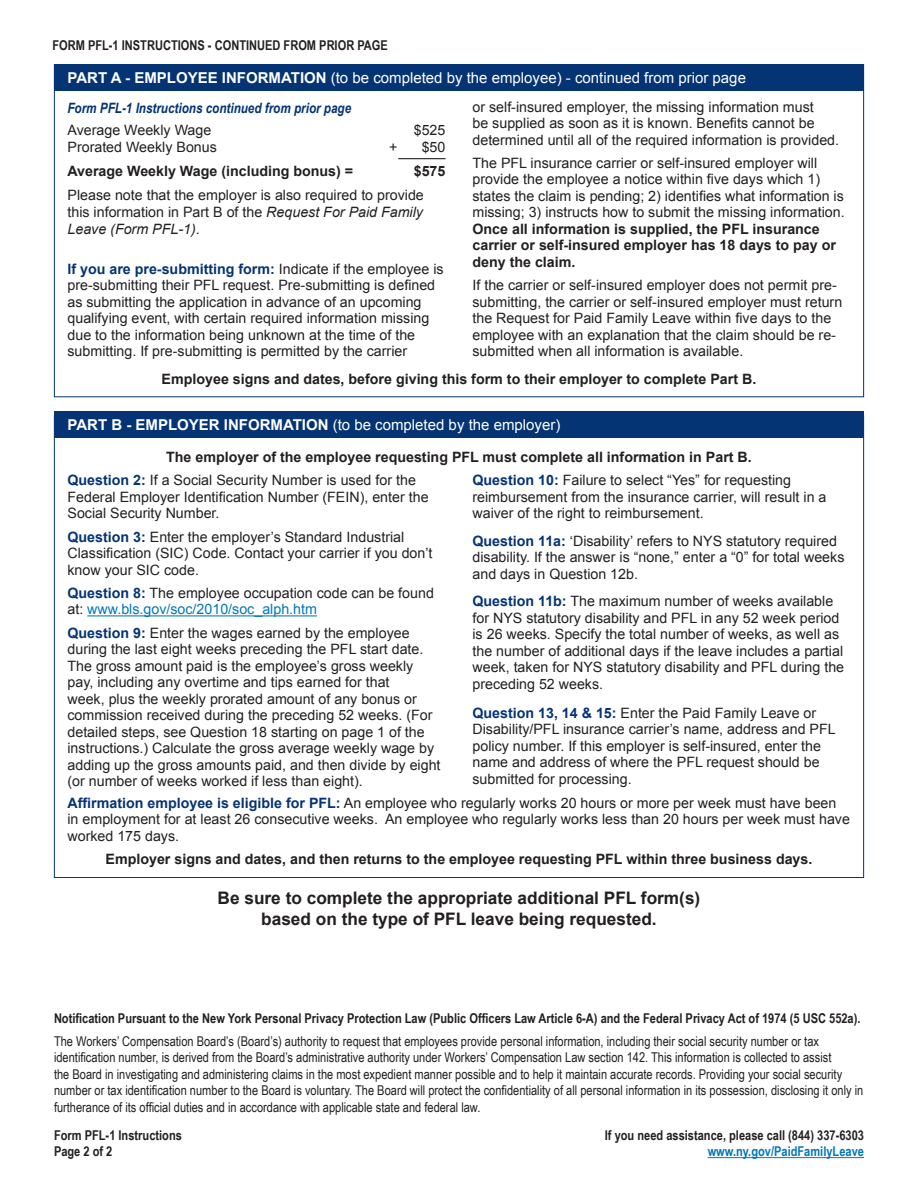
<style>
.page{position:relative;width:918px;height:1188px;background:#fff}
.page>*{position:absolute;margin:0;border:0;box-sizing:border-box;transform-origin:0 0}
.t1{font:700 17.25px/20.7px "Arial";color:#231f20;text-align:center}
.t2{font:15px "Arial";color:#fff}
.t3{font:14.25px/16.5px "Arial";color:#231f20}
.t4{font:700 14.25px/16.5px "Arial";color:#231f20}
.t5{font:italic 700 14.25px "Arial Narrow";color:#053474}
.t6{font:13.5px/16.5px "Arial Narrow";color:#231f20}
.t7{font:700 13.5px/16.2px "Arial Narrow";color:#231f20}
.t8{font:700 13.5px "Arial Narrow";color:#0077bd}
.s1{font-weight:700}
.s2{font-style:italic}
.s3{font-weight:700;color:#053474}
.s4{color:#0077bd}
</style>
<div class="page">
<hr style="left:708px;top:1157px;width:156px;height:1px;background:#0077bd">
<div style="left:54px;top:411px;width:810px;height:27px;background:#053474"></div>
<hr style="left:87px;top:615px;width:230px;height:1px;background:#0077bd">
<div style="left:54px;top:64px;width:810px;height:27px;background:#053474"></div>
<hr style="left:398px;top:158px;width:48px;height:1px;background:#231f20">
<p class="t7" style="left:52px;top:37px;width:337px">FORM PFL-1 INSTRUCTIONS - CONTINUED FROM PRIOR PAGE</p>
<p class="t2" style="left:68px;top:68px;width:680px"><span class="s1">PART A - EMPLOYEE INFORMATION</span> (to be completed by the employee) - continued from prior page</p>
<p class="t5" style="left:68px;top:97px;width:285px">Form PFL-1 Instructions continued from prior page</p>
<p class="t3" style="left:472px;top:98px;width:368px">or self-insured employer, the missing information must<br>be supplied as soon as it is known. Benefits cannot be determined until all of the required information is provided.</p>
<p class="t3" style="left:472px;top:155px;width:374px">The PFL insurance carrier or self-insured employer will provide the employee a notice within five days which 1) states the claim is pending; 2) identifies what information is missing; 3) instructs how to submit the missing information.</p>
<p class="t4" style="left:472px;top:221px;width:365px">Once all information is supplied, the PFL insurance carrier or self-insured employer has 18 days to pay or deny the claim.</p>
<p class="t3" style="left:472px;top:277px;width:371px">If the carrier or self-insured employer does not permit pre&shy;submitting, the carrier or self-insured employer must return the Request for Paid Family Leave within five days to the employee with an explanation that the claim should be re&shy;submitted when all information is available.</p>
<p class="t4" style="left:162px;top:371px;width:596px">Employee signs and dates, before giving this form to their employer to complete Part B.</p>
<p class="t3" style="left:68px;top:122px;width:145px">Average Weekly Wage</p>
<p class="t3" style="left:414px;top:122px;width:33px">$525</p>
<p class="t3" style="left:67px;top:139px;width:151px">Prorated Weekly Bonus</p>
<p class="t3" style="left:389px;top:139px;width:10px">+</p>
<p class="t3" style="left:422px;top:139px;width:25px">$50</p>
<p class="t4" style="left:68px;top:163px;width:287px">Average Weekly Wage (including bonus) =</p>
<p class="t4" style="left:414px;top:163px;width:33px">$575</p>
<p class="t3" style="left:67px;top:186px;width:358px;line-height:17.1px;text-align:justify">Please note that the employer is also required to provide this information in Part B of the <span class="s2">Request For Paid Family Leave (Form PFL-1)</span>.</p>
<p class="t3" style="left:68px;top:260px;width:378px"><span class="s3">If you are pre-submitting form:</span> Indicate if the employee is pre-submitting their PFL request. Pre-submitting is defined as submitting the application in advance of an upcoming qualifying event, with certain required information missing due to the information being unknown at the time of the submitting. If pre-submitting is permitted by the carrier</p>
<p class="t2" style="left:68px;top:415px;width:494px"><span class="s1">PART B - EMPLOYER INFORMATION</span> (to be completed by the employer)</p>
<p class="t4" style="left:166px;top:449px;width:587px">The employer of the employee requesting PFL must complete all information in Part B.</p>
<p class="t3" style="left:68px;top:472px;width:363px"><span class="s3">Question 2:</span> If a Social Security Number is used for the<br>Federal Employer Identification Number (FEIN), enter the<br>Social Security Number.</p>
<p class="t3" style="left:68px;top:529px;width:367px"><span class="s3">Question 3:</span> Enter the employer’s Standard Industrial<br>Classification (SIC) Code. Contact your carrier if you don’t know your SIC code.</p>
<p class="t3" style="left:68px;top:585px;width:368px"><span class="s3">Question 8:</span> The employee occupation code can be found at: <span class="s4">www.bls.gov/soc/2010/soc_alph.htm</span></p>
<p class="t3" style="left:68px;top:625px;width:375px"><span class="s3">Question 9:</span> Enter the wages earned by the employee during the last eight weeks preceding the PFL start date.<br>The gross amount paid is the employee’s gross weekly pay, including any overtime and tips earned for that<br>week, plus the weekly prorated amount of any bonus or commission received during the preceding 52 weeks. (For detailed steps, see Question 18 starting on page 1 of the instructions.) Calculate the gross average weekly wage by adding up the gross amounts paid, and then divide by eight (or number of weeks worked if less than eight).</p>
<p class="t3" style="left:472px;top:472px;width:355px"><span class="s3">Question 10:</span> Failure to select “Yes” for requesting reimbursement from the insurance carrier, will result in a waiver of the right to reimbursement.</p>
<p class="t3" style="left:472px;top:533px;width:373px"><span class="s3">Question 11a:</span> ‘Disability’ refers to NYS statutory required disability. If the answer is “none,” enter a “0” for total weeks and days in Question 12b.</p>
<p class="t3" style="left:472px;top:593px;width:373px"><span class="s3">Question 11b:</span> The maximum number of weeks available for NYS statutory disability and PFL in any 52 week period is 26 weeks. Specify the total number of weeks, as well as the number of additional days if the leave includes a partial week, taken for NYS statutory disability and PFL during the preceding 52 weeks.</p>
<p class="t3" style="left:472px;top:705px;width:365px"><span class="s3">Question 13, 14 &amp; 15:</span> Enter the Paid Family Leave or Disability/PFL insurance carrier’s name, address and PFL policy number. If this employer is self-insured, enter the name and address of where the PFL request should be submitted for processing.</p>
<p class="t3" style="left:68px;top:795px;width:784px"><span class="s3">Affirmation employee is eligible for PFL:</span> An employee who regularly works 20 hours or more per week must have been in employment for at least 26 consecutive weeks. An employee who regularly works less than 20 hours per week must have worked 175 days.</p>
<p class="t4" style="left:106px;top:852px;width:708px">Employer signs and dates, and then returns to the employee requesting PFL within three business days.</p>
<p class="t1" style="left:218px;top:888px;width:484px">Be sure to complete the appropriate additional PFL form(s) based on the type of PFL leave being requested.</p>
<p class="t7" style="left:54px;top:1009px;width:808px">Notification Pursuant to the New York Personal Privacy Protection Law (Public Officers Law Article 6-A) and the Federal Privacy Act of 1974 (5 USC 552a).</p>
<p class="t6" style="left:54px;top:1032px;width:811px">The Workers’ Compensation Board’s (Board’s) authority to request that employees provide personal information, including their social security number or tax identification number, is derived from the Board’s administrative authority under Workers’ Compensation Law section 142. This information is collected to assist<br>the Board in investigating and administering claims in the most expedient manner possible and to help it maintain accurate records. Providing your social security number or tax identification number to the Board is voluntary. The Board will protect the confidentiality of all personal information in its possession, disclosing it only in furtherance of its official duties and in accordance with applicable state and federal law.</p>
<p class="t7" style="left:54px;top:1126px;width:129px">Form PFL-1 Instructions<br>Page 2 of 2</p>
<p class="t7" style="left:605px;top:1126px;width:261px">If you need assistance, please call (844) 337-6303</p>
<p class="t8" style="left:708px;top:1141px;width:158px">www.ny.gov/PaidFamilyLeave</p>
</div>
